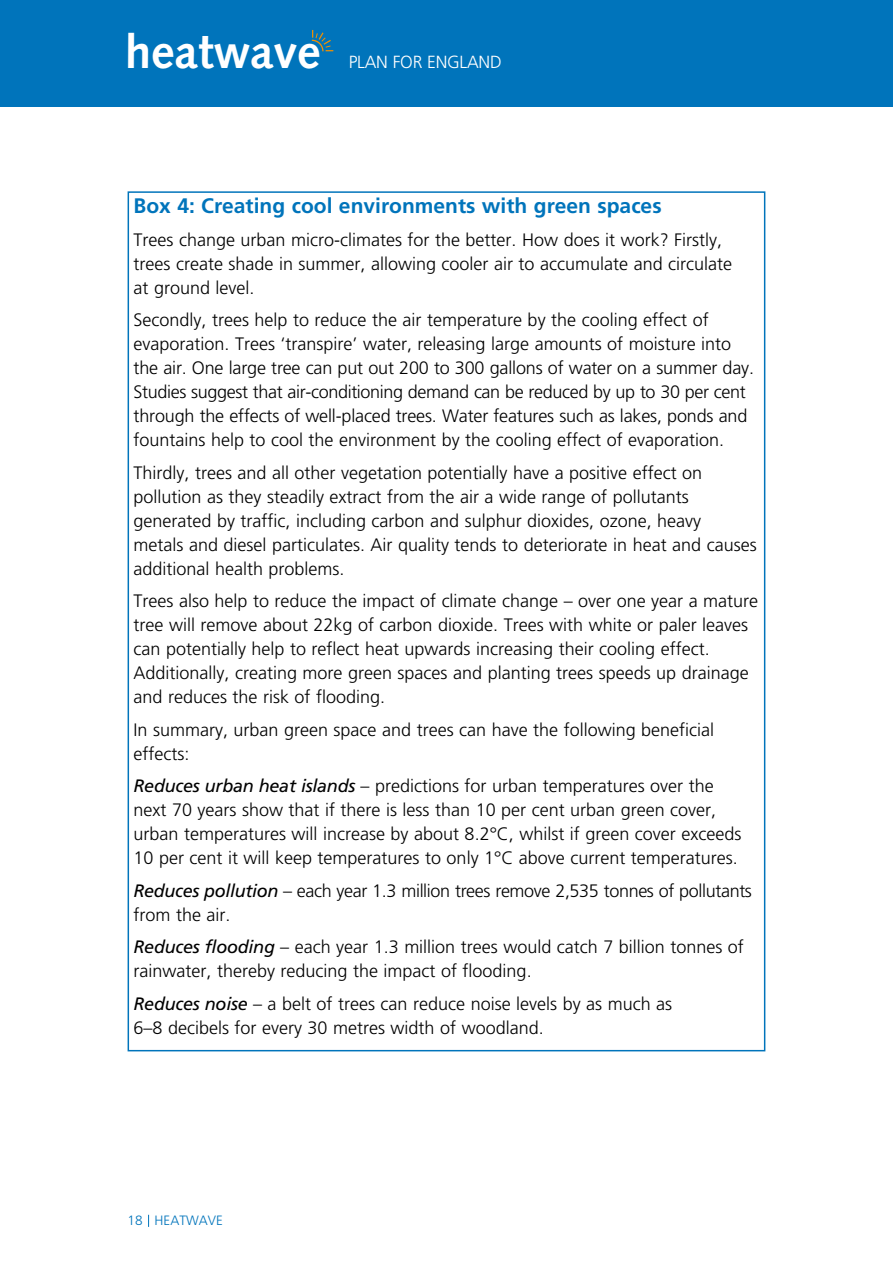
<style>
.page{position:relative;width:893px;height:1263px;background:#fff}
.page>*{position:absolute;margin:0;border:0;box-sizing:border-box;transform-origin:0 0}
.t1{font:700 46.95px "Syntax";color:#fff}
.t2{font:700 21px "Frutiger LT Std";color:#0074bb}
.t3{font:300 18px/24px "Frutiger LT Std";color:#000}
.t4{font:300 18px/24px "Frutiger LT Std";letter-spacing:-.02em;color:#000}
.t5{font:300 17.55px "Frutiger LT Std";letter-spacing:-.015em;color:#fff}
.t6{font:300 13.5px "Frutiger LT Std";color:#0074bb}
.s1{font-weight:400;font-style:italic}
</style>
<div class="page">
<div style="left:0;top:0;width:893px;height:106px;background:#0074bb"></div>
<svg style="left:311px;top:29px;width:22px;height:23px"></svg>
<svg style="left:148px;top:1215px;width:1px;height:12px"></svg>
<h1 class="t1" style="left:125px;top:24px;width:197px">heatwave</h1>
<p class="t5" style="left:349px;top:52px;width:155px">PLAN FOR ENGLAND</p>
<h3 class="t2" style="left:134px;top:193px;width:530px">Box 4: Creating cool environments with green spaces</h3>
<p class="t3" style="left:134px;top:228px;width:600px">Trees change urban micro-climates for the better. How does it work? Firstly, trees create shade in summer, allowing cooler air to accumulate and circulate at ground level.</p>
<p class="t3" style="left:134px;top:308px;width:622px">Secondly, trees help to reduce the air temperature by the cooling effect of evaporation. Trees ‘transpire’ water, releasing large amounts of moisture into the air. One large tree can put out 200 to 300 gallons of water on a summer day.<br>Studies suggest that air-conditioning demand can be reduced by up to 30 per cent through the effects of well-placed trees. Water features such as lakes, ponds and fountains help to cool the environment by the cooling effect of evaporation.</p>
<p class="t3" style="left:134px;top:461px;width:625px">Thirdly, trees and all other vegetation potentially have a positive effect on pollution as they steadily extract from the air a wide range of pollutants generated by traffic, including carbon and sulphur dioxides, ozone, heavy<br>metals and diesel particulates. Air quality tends to deteriorate in heat and causes additional health problems.</p>
<p class="t3" style="left:134px;top:589px;width:626px">Trees also help to reduce the impact of climate change – over one year a mature tree will remove about 22kg of carbon dioxide. Trees with white or paler leaves can potentially help to reflect heat upwards increasing their cooling effect.<br>Additionally, creating more green spaces and planting trees speeds up drainage and reduces the risk of flooding.</p>
<p class="t3" style="left:134px;top:718px;width:582px">In summary, urban green space and trees can have the following beneficial effects:</p>
<p class="t3" style="left:134px;top:774px;width:609px"><span class="s1">Reduces urban heat islands</span> – predictions for urban temperatures over the next 70 years show that if there is less than 10 per cent urban green cover, urban temperatures will increase by about 8.2°C, whilst if green cover exceeds 10 per cent it will keep temperatures to only 1°C above current temperatures.</p>
<p class="t4" style="left:134px;top:879px;width:620px"><span class="s1">Reduces pollution</span> – each year 1.3 million trees remove 2,535 tonnes of pollutants from the air.</p>
<p class="t3" style="left:134px;top:935px;width:612px"><span class="s1">Reduces flooding</span> – each year 1.3 million trees would catch 7 billion tonnes of rainwater, thereby reducing the impact of flooding.</p>
<p class="t3" style="left:134px;top:992px;width:540px"><span class="s1">Reduces noise</span> – a belt of trees can reduce noise levels by as much as<br>6–8 decibels for every 30 metres width of woodland.</p>
<p class="t6" style="left:128px;top:1213px;width:97px">18 HEATWAVE</p>
</div>
